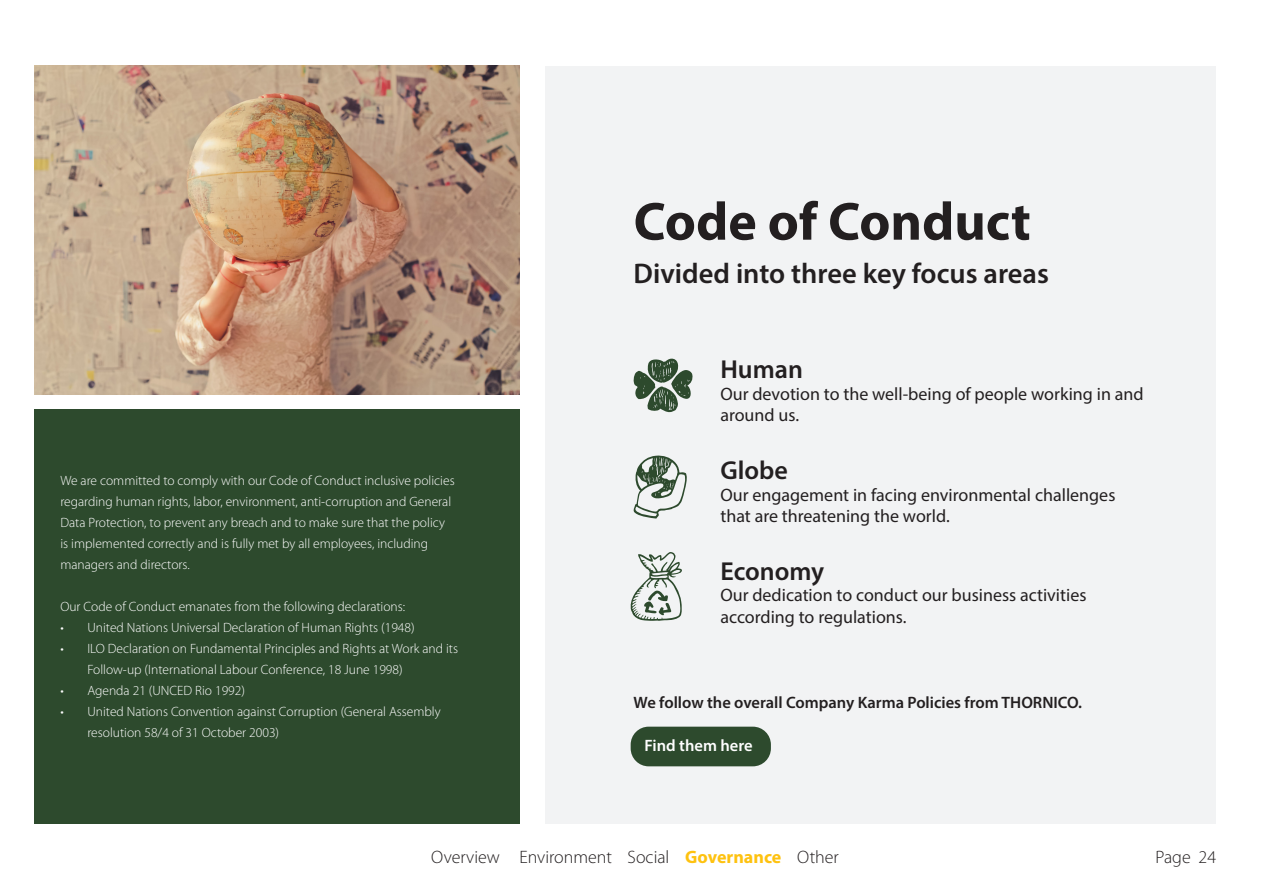
<style>
.page{position:relative;width:1263px;height:893px;background:#fff}
.page>*{position:absolute;margin:0;border:0;box-sizing:border-box;transform-origin:0 0}
.Heading_1{font:700 54px "Myriad Pro";color:#231f20}
.Quotes{font:600 28.5px "Myriad Pro";color:#231f20}
.Quotes-2{font:600 26.1px "Myriad Pro";color:#231f20}
.Quotes-3{font:18px/21.6px "Myriad Pro";color:#231f20}
.t1{font:300 18px "Myriad Pro";color:#231f20}
.Quotes-4{font:600 16.5px "Myriad Pro";color:#231f20}
.Quotes-5{font:600 16.5px "Myriad Pro";color:#fff}
.Quotes-6{font:300 13.5px/21px "Myriad Pro";color:#fff}
.s1{font-weight:700;color:#fec210}
</style>
<div class="page">
<div style="left:545px;top:66px;width:671px;height:758px;background:#f2f3f4"></div>
<div style="left:35px;top:409px;width:485px;height:415px;background:#2d4a2d"></div>
<img style="left:35px;top:66px;width:485px;height:328px">
<div style="left:631px;top:727px;width:140px;height:39px;background:#2d4a2d;border-radius:18px"></div>
<svg style="left:633px;top:455px;width:54px;height:64px"></svg>
<svg style="left:630px;top:552px;width:52px;height:69px"></svg>
<svg style="left:633px;top:358px;width:60px;height:54px"></svg>
<p class="Quotes-6" style="left:60px;top:470px;width:396px">We are committed to comply with our Code of Conduct inclusive policies regarding human rights, labor, environment, anti-corruption and General Data Protection, to prevent any breach and to make sure that the policy is implemented correctly and is fully met by all employees, including managers and directors.</p>
<p class="Quotes-6" style="left:60px;top:596px;width:346px">Our Code of Conduct emanates from the following declarations:</p>
<p class="Quotes-6" style="left:60px;top:617px;width:356px">• United Nations Universal Declaration of Human Rights (1948)</p>
<p class="Quotes-6" style="left:87px;top:638px;width:372px;text-indent:-27px">• ILO Declaration on Fundamental Principles and Rights at Work and its<br>Follow-up (International Labour Conference, 18 June 1998)</p>
<p class="Quotes-6" style="left:60px;top:680px;width:186px">• Agenda 21 (UNCED Rio 1992)</p>
<p class="Quotes-6" style="left:87px;top:701px;width:355px;text-indent:-27px">• United Nations Convention against Corruption (General Assembly resolution 58/4 of 31 October 2003)</p>
<p class="Heading_1" style="left:634px;top:186px;width:399px">Code of Conduct</p>
<p class="Quotes" style="left:634px;top:256px;width:417px">Divided into three key focus areas</p>
<p class="Quotes-2" style="left:720px;top:353px;width:84px">Human</p>
<p class="Quotes-3" style="left:720px;top:383px;width:425px">Our devotion to the well-being of people working in and around us.</p>
<p class="Quotes-2" style="left:720px;top:454px;width:69px">Globe</p>
<p class="Quotes-3" style="left:720px;top:483px;width:397px">Our engagement in facing environmental challenges that are threatening the world.</p>
<p class="Quotes-2" style="left:720px;top:554px;width:105px">Economy</p>
<p class="Quotes-3" style="left:720px;top:584px;width:368px">Our dedication to conduct our business activities according to regulations.</p>
<p class="Quotes-4" style="left:634px;top:692px;width:450px">We follow the overall Company Karma Policies from THORNICO.</p>
<p class="Quotes-5" style="left:644px;top:735px;width:110px">Find them here</p>
<p class="t1" style="left:431px;top:847px;width:409px">Overview Environment Social <span class="s1">Governance</span> Other</p>
<h3 class="t1" style="left:1155px;top:847px;width:62px">Page 24</h3>
</div>
